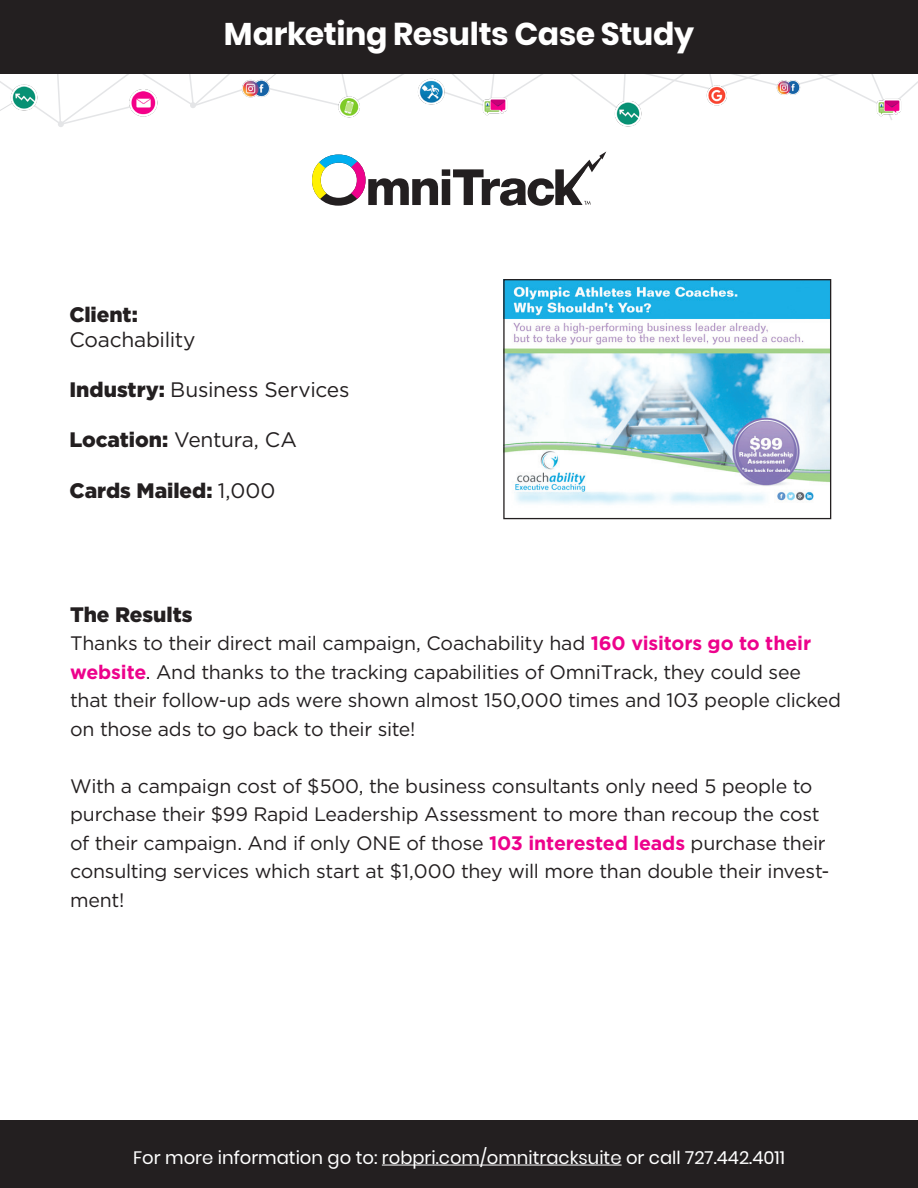
<style>
.page{position:relative;width:918px;height:1188px;background:#fff}
.page>*{position:absolute;margin:0;border:0;box-sizing:border-box;transform-origin:0 0}
.t1{font:700 31.5px "Poppins";letter-spacing:-.01em;color:#fff}
.t2{font:21px/25.2px "Gotham";letter-spacing:-.015em;color:#231f20}
.t3{font:900 21px "Gotham";color:#231f20}
.t4{font:19.5px/28.5px "Gotham";letter-spacing:-.015em;color:#231f20}
.t5{font:18px "Poppins";color:#fff}
.s1{font-weight:900}
.s2{font-weight:400}
.s3{font-weight:700;color:#ed028c}
</style>
<div class="page">
<img style="left:505px;top:281px;width:324px;height:224px">
<div style="left:503px;top:279px;width:328px;height:240px;border:1px solid #231f20"></div>
<div style="left:0;top:1120px;width:918px;height:68px;background:#231f20"></div>
<hr style="left:382px;top:1165px;width:240px;height:1px;background:#fff">
<svg style="left:0;top:73px;width:918px;height:54px"></svg>
<img style="left:241px;top:77px;width:30px;height:23px">
<img style="left:777px;top:78px;width:24px;height:19px">
<img style="left:412px;top:76px;width:38px;height:32px">
<img style="left:4px;top:85px;width:35px;height:28px">
<img style="left:702px;top:83px;width:30px;height:24px">
<div style="left:0;top:0;width:918px;height:73px;background:#231f20"></div>
<svg style="left:312px;top:151px;width:294px;height:55px"></svg>
<p class="t1" style="left:224px;top:16px;width:472px">Marketing Results Case Study</p>
<p class="t2" style="left:69px;top:301px;width:128px"><span class="s1">Client:<br></span>Coachability</p>
<p class="t2" style="left:69px;top:377px;width:282px"><span class="s1">Industry:</span> Business Services</p>
<p class="t2" style="left:69px;top:427px;width:229px"><span class="s1">Location:</span> Ventura, CA</p>
<p class="t3" style="left:69px;top:478px;width:208px">Cards Mailed: <span class="s2">1,000</span></p>
<p class="t3" style="left:70px;top:602px;width:124px">The Results</p>
<p class="t4" style="left:70px;top:629px;width:772px">Thanks to their direct mail campaign, Coachability had <span class="s3">160 visitors go to their website</span>. And thanks to the tracking capabilities of OmniTrack, they could see that their follow-up ads were shown almost 150,000 times and 103 people clicked on those ads to go back to their site!</p>
<p class="t4" style="left:70px;top:771px;width:761px">With a campaign cost of $500, the business consultants only need 5 people to purchase their $99 Rapid Leadership Assessment to more than recoup the cost of their campaign. And if only ONE of those <span class="s3">103 interested leads</span> purchase their consulting services which start at $1,000 they will more than double their invest&shy;ment!</p>
<p class="t5" style="left:133px;top:1147px;width:653px">For more information go to: robpri.com/omnitracksuite or call 727.442.4011</p>
</div>
